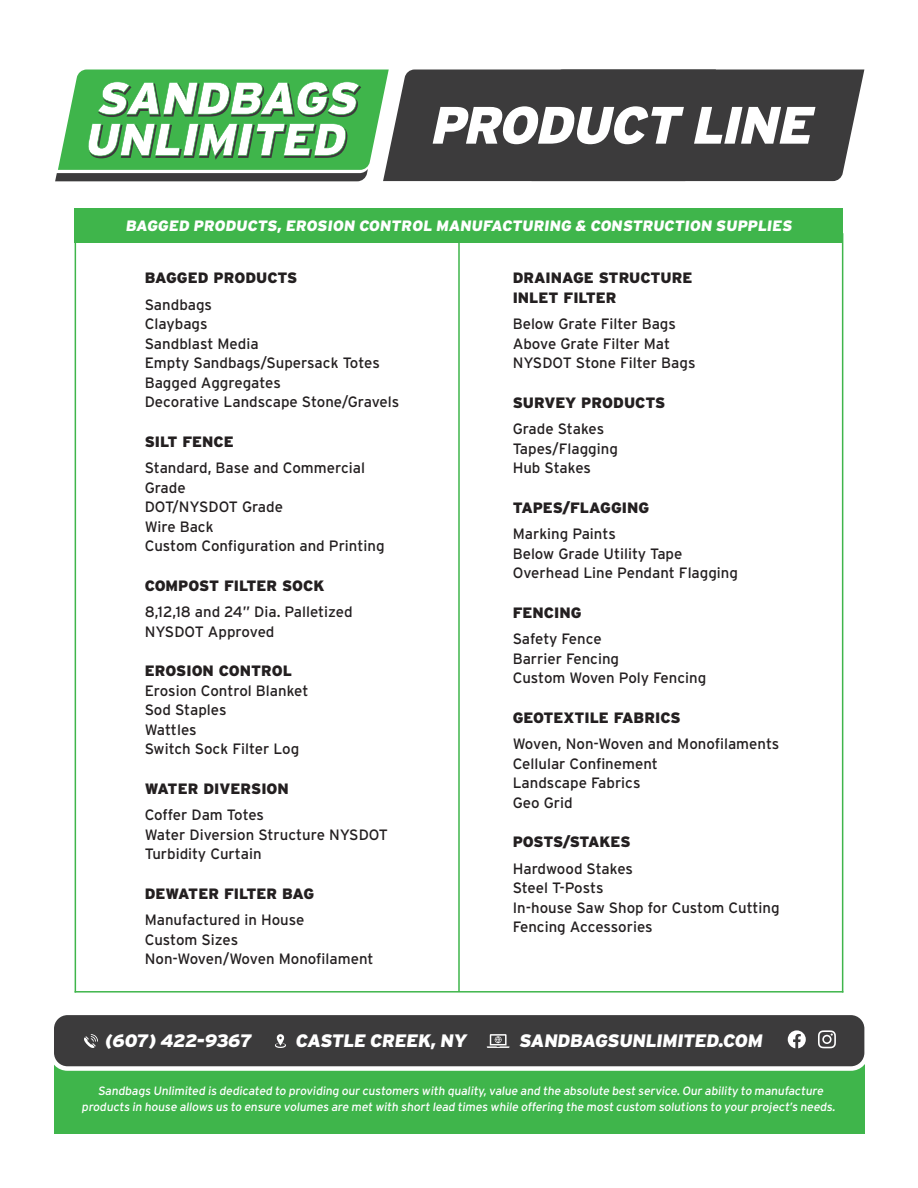
<style>
.page{position:relative;width:918px;height:1188px;background:#fff}
.page>*{position:absolute;margin:0;border:0;box-sizing:border-box;transform-origin:0 0}
.t1{font:italic 900 52.5px "Interstate";color:#fff}
.t2{font:900 18px "Interstate";color:#fff}
.t3{font:15px/19.5px "Interstate";color:#231f20}
.t4{font:900 15px/19.5px "Interstate";color:#231f20}
.t5{font:900 15px "Interstate";color:#fff}
.t6{font:12px/16.5px "Interstate";color:#fff;text-align:center}
</style>
<div class="page">
<div style="left:54px;top:1050px;width:810px;height:84px;background:#3fb54b"></div>
<svg style="left:55px;top:70px;width:809px;height:111px;background:#5c755f"></svg>
<div style="left:52px;top:1013px;width:815px;height:56px;background:#3c3b3c;border-radius:16px"></div>
<div style="left:50px;top:1011px;width:819px;height:60px;border:4px solid #fff;border-radius:16px"></div>
<svg style="left:275px;top:1034px;width:11px;height:14px"></svg>
<svg style="left:487px;top:1034px;width:22px;height:14px"></svg>
<svg style="left:84px;top:1034px;width:14px;height:14px"></svg>
<svg style="left:788px;top:1030px;width:18px;height:18px"></svg>
<svg style="left:818px;top:1030px;width:18px;height:18px"></svg>
<div style="left:75px;top:209px;width:768px;height:34px;background:#3fb54b"></div>
<hr style="left:458px;top:240px;width:2px;height:752px;background:#3fb54b">
<hr style="left:75px;top:229px;width:1px;height:764px;background:#3fb54b">
<hr style="left:842px;top:233px;width:1px;height:760px;background:#3fb54b">
<hr style="left:75px;top:991px;width:768px;height:2px;background:#3fb54b">
<h1 class="t1" style="left:429px;top:95px;width:396px">PRODUCT LINE</h1>
<p class="t5" style="left:125px;top:217px;width:670px">BAGGED PRODUCTS, EROSION CONTROL MANUFACTURING &amp; CONSTRUCTION SUPPLIES</p>
<p class="t4" style="left:145px;top:268px;width:154px">BAGGED PRODUCTS</p>
<p class="t3" style="left:145px;top:294px;width:256px">Sandbags<br>Claybags<br>Sandblast Media<br>Empty Sandbags/Supersack Totes<br>Bagged Aggregates<br>Decorative Landscape Stone/Gravels</p>
<p class="t4" style="left:145px;top:432px;width:91px">SILT FENCE</p>
<p class="t3" style="left:145px;top:458px;width:241px">Standard, Base and Commercial<br>Grade<br>DOT/NYSDOT Grade<br>Wire Back<br>Custom Configuration and Printing</p>
<p class="t4" style="left:145px;top:576px;width:181px">COMPOST FILTER SOCK</p>
<p class="t3" style="left:145px;top:602px;width:210px">8,12,18 and 24” Dia. Palletized<br>NYSDOT Approved</p>
<p class="t4" style="left:145px;top:661px;width:149px">EROSION CONTROL</p>
<p class="t3" style="left:145px;top:681px;width:165px">Erosion Control Blanket<br>Sod Staples<br>Wattles<br>Switch Sock Filter Log</p>
<p class="t4" style="left:145px;top:779px;width:146px">WATER DIVERSION</p>
<p class="t3" style="left:145px;top:805px;width:245px">Coffer Dam Totes<br>Water Diversion Structure NYSDOT<br>Turbidity Curtain</p>
<p class="t4" style="left:145px;top:884px;width:171px">DEWATER FILTER BAG</p>
<p class="t3" style="left:145px;top:910px;width:230px">Manufactured in House<br>Custom Sizes<br>Non-Woven/Woven Monofilament</p>
<p class="t4" style="left:513px;top:268px;width:181px">DRAINAGE STRUCTURE<br>INLET FILTER</p>
<p class="t3" style="left:513px;top:314px;width:184px">Below Grate Filter Bags<br>Above Grate Filter Mat<br>NYSDOT Stone Filter Bags</p>
<p class="t4" style="left:513px;top:393px;width:154px">SURVEY PRODUCTS</p>
<p class="t3" style="left:513px;top:419px;width:107px">Grade Stakes<br>Tapes/Flagging<br>Hub Stakes</p>
<p class="t4" style="left:513px;top:498px;width:138px">TAPES/FLAGGING</p>
<p class="t3" style="left:513px;top:524px;width:227px">Marking Paints<br>Below Grade Utility Tape<br>Overhead Line Pendant Flagging</p>
<p class="t4" style="left:513px;top:603px;width:70px">FENCING</p>
<p class="t3" style="left:513px;top:629px;width:195px">Safety Fence<br>Barrier Fencing<br>Custom Woven Poly Fencing</p>
<p class="t4" style="left:513px;top:708px;width:169px">GEOTEXTILE FABRICS</p>
<p class="t3" style="left:513px;top:734px;width:268px">Woven, Non-Woven and Monofilaments<br>Cellular Confinement<br>Landscape Fabrics<br>Geo Grid</p>
<p class="t4" style="left:513px;top:832px;width:119px">POSTS/STAKES</p>
<p class="t3" style="left:513px;top:858px;width:268px">Hardwood Stakes<br>Steel T-Posts<br>In-house Saw Shop for Custom Cutting<br>Fencing Accessories</p>
<p class="t2" style="left:105px;top:1030px;width:151px">(607) 422-9367</p>
<p class="t2" style="left:295px;top:1030px;width:176px">CASTLE CREEK, NY</p>
<p class="t2" style="left:519px;top:1030px;width:247px">SANDBAGSUNLIMITED.COM</p>
<p class="t6" style="left:82px;top:1082px;width:757px">Sandbags Unlimited is dedicated to providing our customers with quality, value and the absolute best service. Our ability to manufacture products in house allows us to ensure volumes are met with short lead times while offering the most custom solutions to your project’s needs.</p>
</div>
